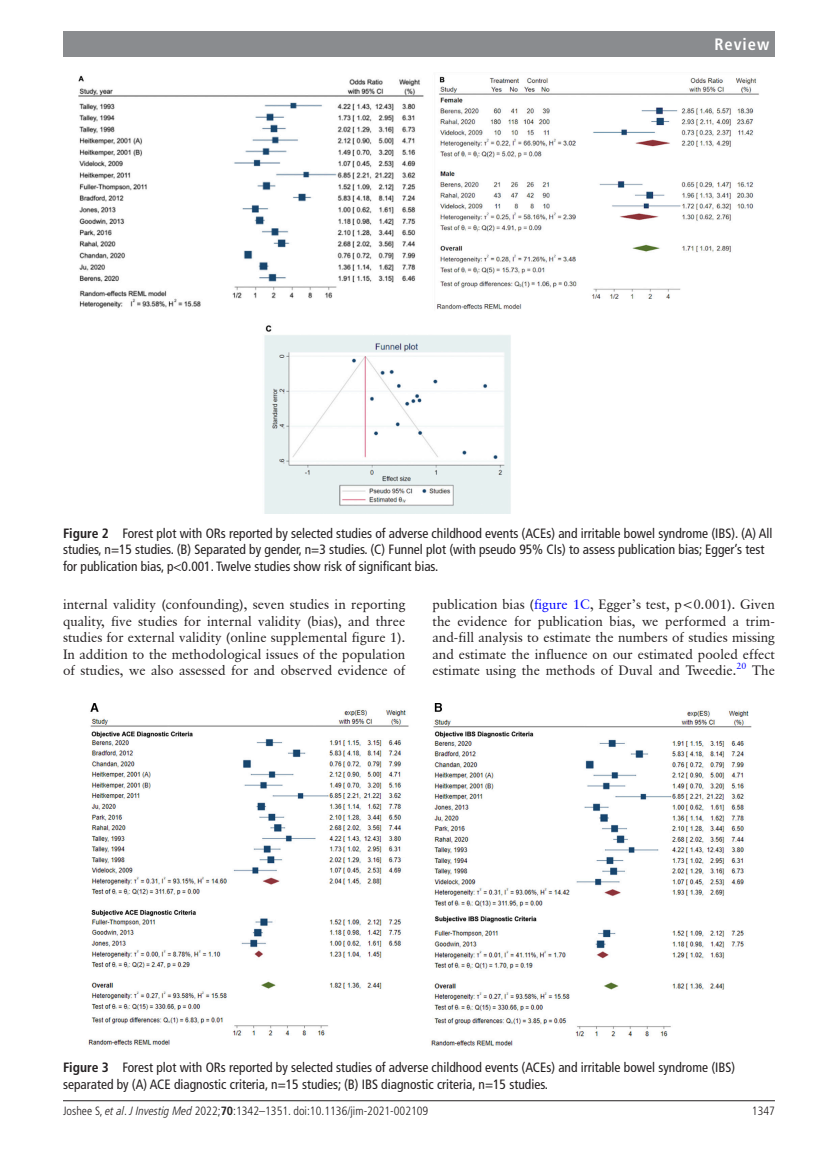
<style>
.page{position:relative;width:838px;height:1161px;background:#fff}
.page>*{position:absolute;margin:0;border:0;box-sizing:border-box;transform-origin:0 0}
.t1{font:700 condensed 16.5px "Frutiger LT Pro";letter-spacing:.055em;color:#fff}
.t2{font:13.5px/16.5px "Classical Garamond BT";color:#231f20;text-align:justify}
.t3{font:condensed 13.5px/16.5px "Frutiger LT Pro";color:#231f20}
.t4{font:300 condensed 12px "Frutiger LT Pro";color:#231f20}
.s1{font-weight:700}
.s2{color:#00f}
.s3{font-style:italic}
</style>
<div class="page">
<hr style="left:63px;top:1100px;width:712px;height:1px;background:#231f20">
<div style="left:63px;top:31px;width:712px;height:25px;background:#8a8c8f"></div>
<img style="left:79px;top:75px;width:680px;height:439px">
<img style="left:88px;top:703px;width:663px;height:343px">
<p class="t1" style="left:714px;top:34px;width:56px">Review</p>
<p class="t3" style="left:63px;top:525px;width:711px"><span class="s1">Figure 2</span> Forest plot with ORs reported by selected studies of adverse childhood events (ACEs) and irritable bowel syndrome (IBS). (A) All studies, n=15 studies. (B) Separated by gender, n=3 studies. (C) Funnel plot (with pseudo 95% CIs) to assess publication bias; Egger’s test for publication bias, p&lt;0.001. Twelve studies show risk of significant bias.</p>
<p class="t2" style="left:63px;top:596px;width:344px">internal validity (confounding), seven studies in reporting quality, five studies for internal validity (bias), and three studies for external validity (online supplemental figure 1).<br>In addition to the methodological issues of the population of studies, we also assessed for and observed evidence of</p>
<p class="t2" style="left:432px;top:596px;width:344px">publication bias (<span class="s2">figure 1C</span>, Egger’s test, p&lt;0.001). Given the evidence for publication bias, we performed a trim&shy;and-fill analysis to estimate the numbers of studies missing and estimate the influence on our estimated pooled effect estimate using the methods of Duval and Tweedie.<sup>20</sup> The</p>
<p class="t3" style="left:63px;top:1059px;width:673px"><span class="s1">Figure 3</span> Forest plot with ORs reported by selected studies of adverse childhood events (ACEs) and irritable bowel syndrome (IBS) separated by (A) ACE diagnostic criteria, n=15 studies; (B) IBS diagnostic criteria, n=15 studies.</p>
<p class="t4" style="left:63px;top:1104px;width:367px">Joshee S, <span class="s3">et al</span>. <span class="s3">J Investig Med</span> 2022;<span class="s1">70</span>:1342–1351. doi:10.1136/jim-2021-002109</p>
<p class="t4" style="left:752px;top:1104px;width:25px">1347</p>
</div>
